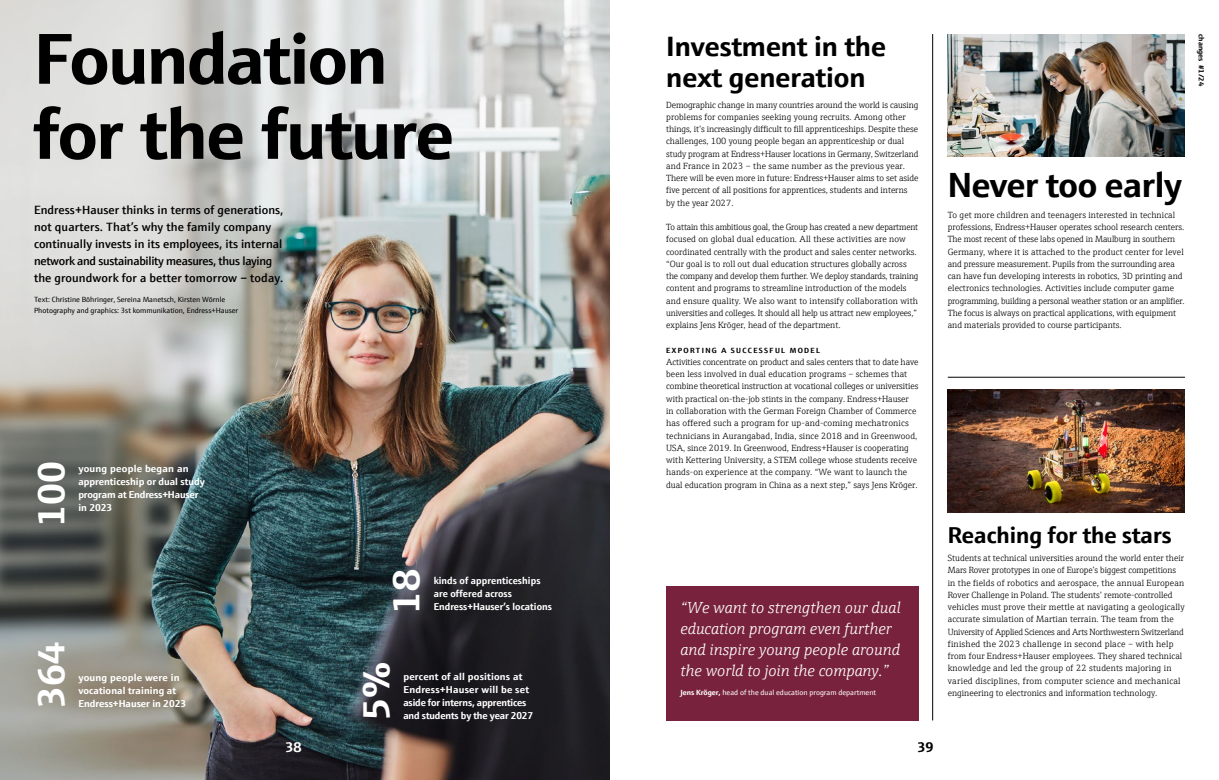
<style>
.page{position:relative;width:1219px;height:780px;background:#fff}
.page>*{position:absolute;margin:0;border:0;box-sizing:border-box;transform-origin:0 0}
.t1{font:700 72px/75px "E+H Sans";letter-spacing:-.02em;color:#000}
.t2{font:700 38px "E+H Sans";letter-spacing:.01em;color:#fff}
.t3{font:700 35px "E+H Sans";letter-spacing:-.01em;color:#000}
.t4{font:700 28px/31px "E+H Sans";color:#000}
.t5{font:700 23px "E+H Sans";color:#000}
.t6{font:italic 300 16px/21px "E+H Serif";letter-spacing:-.005em;color:#fff}
.t7{font:700 14px "E+H Sans";color:#fff}
.t8{font:700 14px "E+H Sans";color:#000}
.t9{font:600 12px/17px "E+H Sans";letter-spacing:.005em;color:#000}
.t10{font:700 10px/13px "E+H Sans";color:#fff}
.t11{font:300 9px/12.2px "E+H Serif";color:#000}
.t12{font:7.5px/10.5px "E+H Sans";color:#000}
.t13{font:7.5px "E+H Sans";color:#fff}
.t14{font:700 7.5px "E+H Sans";letter-spacing:.18em;color:#000}
.t15{font:700 7.5px "E+H Sans";color:#000}
.s1{font-weight:700}
</style>
<div class="page">
<hr style="left:948px;top:377px;width:237px;height:1px;background:#000">
<hr style="left:932px;top:34px;width:1px;height:686px;background:#000">
<img style="left:0;top:0;width:609px;height:780px">
<img style="left:948px;top:34px;width:237px;height:123px">
<img style="left:948px;top:389px;width:237px;height:123px">
<div style="left:666px;top:585px;width:252px;height:135px;background:#78223e"></div>
<h1 class="t1" style="left:34px;top:16px;width:421px">Foundation for the future</h1>
<p class="t9" style="left:34px;top:200px;width:251px">Endress+Hauser thinks in terms of generations, not quarters. That’s why the family company continually invests in its employees, its internal network and sustainability measures, thus laying the groundwork for a better tomorrow – today.</p>
<p class="t12" style="left:34px;top:294px;width:206px">Text: Christine Böhringer, Sereina Manetsch, Kirsten Wörnle<br>Photography and graphics: 3st kommunikation, Endress+Hauser</p>
<h2 class="t2" style="left:21px;top:527px;width:68px;rotate:-90deg">100</h2>
<p class="t10" style="left:78px;top:461px;width:128px">young people began an apprenticeship or dual study program at Endress+Hauser in 2023</p>
<h2 class="t2" style="left:21px;top:708px;width:68px;rotate:-90deg">364</h2>
<h2 class="t2" style="left:377px;top:613px;width:46px;rotate:-90deg">18</h2>
<p class="t10" style="left:434px;top:573px;width:120px">kinds of apprenticeships are offered across<br>Endress+Hauser’s locations</p>
<h2 class="t2" style="left:346px;top:720px;width:60px;rotate:-90deg">5%</h2>
<p class="t10" style="left:78px;top:670px;width:109px">young people were in vocational training at<br>Endress+Hauser in 2023</p>
<p class="t10" style="left:403px;top:669px;width:131px">percent of all positions at<br>Endress+Hauser will be set aside for interns, apprentices and students by the year 2027</p>
<h3 class="t4" style="left:666px;top:29px;width:221px">Investment in the next generation</h3>
<p class="t11" style="left:666px;top:98px;width:254px">Demographic change in many countries around the world is causing problems for companies seeking young recruits. Among other things, it’s increasingly difficult to fill apprenticeships. Despite these challenges, 100 young people began an apprenticeship or dual study program at Endress+Hauser locations in Germany, Switzerland and France in 2023 – the same number as the previous year.<br>There will be even more in future: Endress+Hauser aims to set aside five percent of all positions for apprentices, students and interns by the year 2027.</p>
<p class="t11" style="left:666px;top:220px;width:254px">To attain this ambitious goal, the Group has created a new department focused on global dual education. All these activities are now coordinated centrally with the product and sales center networks. “Our goal is to roll out dual education structures globally across the company and develop them further. We deploy standards, training content and programs to streamline introduction of the models and ensure quality. We also want to intensify collaboration with universities and colleges. It should all help us attract new employees,” explains Jens Kröger, head of the department.</p>
<p class="t14" style="left:666px;top:344px;width:155px">EXPORTING A SUCCESSFUL MODEL</p>
<p class="t11" style="left:666px;top:355px;width:254px">Activities concentrate on product and sales centers that to date have been less involved in dual education programs – schemes that combine theoretical instruction at vocational colleges or universities with practical on-the-job stints in the company. Endress+Hauser in collaboration with the German Foreign Chamber of Commerce has offered such a program for up-and-coming mechatronics technicians in Aurangabad, India, since 2018 and in Greenwood, USA, since 2019. In Greenwood, Endress+Hauser is cooperating with Kettering University, a STEM college whose students receive hands-on experience at the company. “We want to launch the dual education program in China as a next step,” says Jens Kröger.</p>
<h3 class="t6" style="left:680px;top:595px;width:222px">“We want to strengthen our dual education program even further and inspire young people around the world to join the company.”</h3>
<p class="t13" style="left:680px;top:686px;width:197px"><span class="s1">Jens Kröger,</span> head of the dual education program department</p>
<h3 class="t7" style="left:285px;top:735px;width:18px">38</h3>
<h3 class="t8" style="left:917px;top:735px;width:18px">39</h3>
<p class="t15" style="left:1207px;top:34px;width:53px;rotate:90deg">changes #1/24</p>
<h3 class="t3" style="left:948px;top:157px;width:235px">Never too early</h3>
<p class="t11" style="left:948px;top:208px;width:238px">To get more children and teenagers interested in technical professions, Endress+Hauser operates school research centers.<br>The most recent of these labs opened in Maulburg in southern Germany, where it is attached to the product center for level and pressure measurement. Pupils from the surrounding area can have fun developing interests in robotics, 3D printing and electronics technologies. Activities include computer game programming, building a personal weather station or an amplifier.<br>The focus is always on practical applications, with equipment and materials provided to course participants.</p>
<h3 class="t5" style="left:948px;top:516px;width:225px">Reaching for the stars</h3>
<p class="t11" style="left:948px;top:551px;width:238px">Students at technical universities around the world enter their Mars Rover prototypes in one of Europe’s biggest competitions in the fields of robotics and aerospace, the annual European Rover Challenge in Poland. The students’ remote-controlled vehicles must prove their mettle at navigating a geologically accurate simulation of Martian terrain. The team from the University of Applied Sciences and Arts Northwestern Switzerland finished the 2023 challenge in second place – with help from four Endress+Hauser employees. They shared technical knowledge and led the group of 22 students majoring in varied disciplines, from computer science and mechanical engineering to electronics and information technology.</p>
</div>
